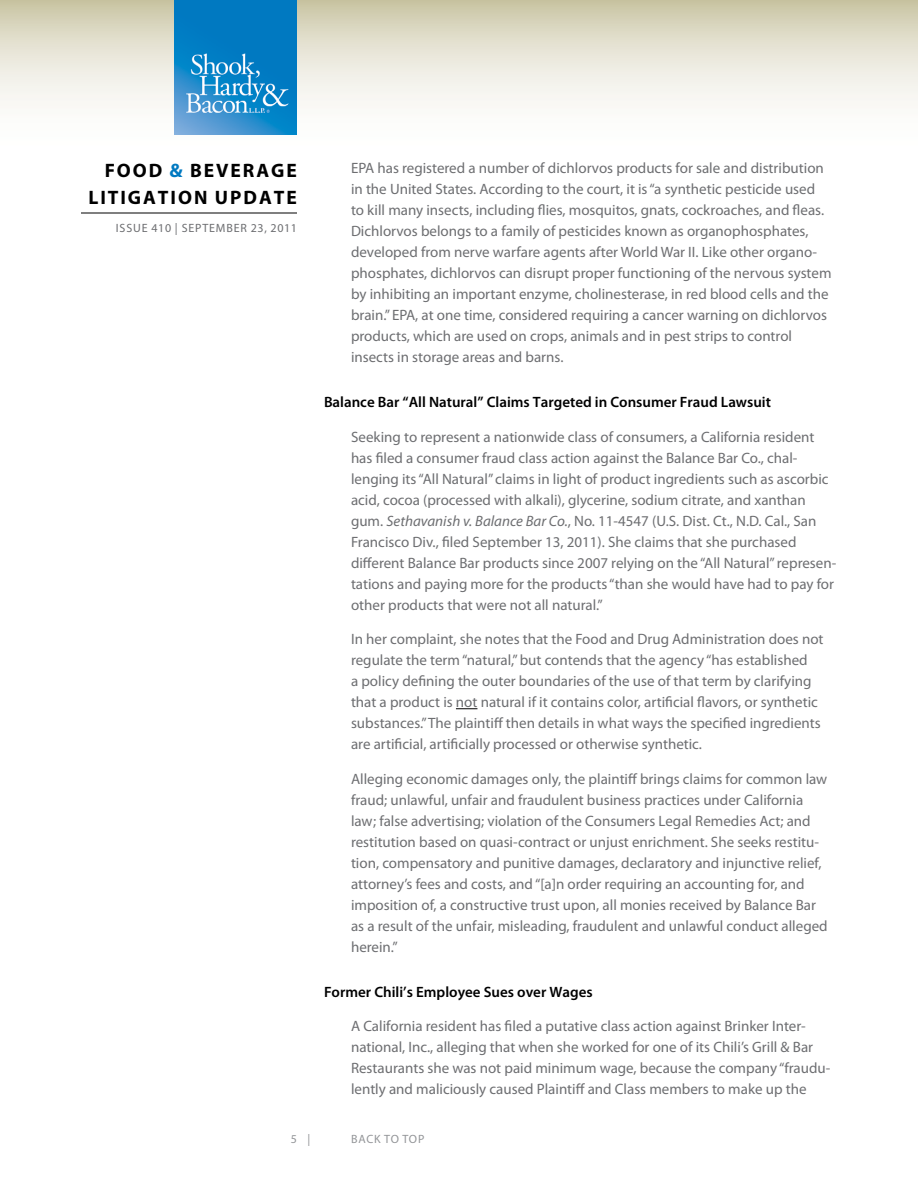
<style>
.page{position:relative;width:918px;height:1188px;background:#fff}
.page>*{position:absolute;margin:0;border:0;box-sizing:border-box;transform-origin:0 0}
.t1{font:700 19.5px/27px "Myriad Pro";letter-spacing:.1em;color:#000}
.t2{font:15px/21px "Myriad Pro";color:#6d6e71}
.t3{font:600 15px "Myriad Pro";color:#000}
.t4{font:12px "Myriad Pro";letter-spacing:.07em;color:#6d6e71}
.t5{font:12px "Myriad Pro";color:#939598}
.s1{color:#0079c1}
.s2{font-style:italic}
</style>
<div class="page">
<svg style="left:0;top:0;width:918px;height:135px"></svg>
<hr style="left:81px;top:213px;width:216px;height:1px;background:#000">
<img style="left:175px;top:0;width:122px;height:135px">
<svg style="left:456px;top:708px;width:21px;height:1px"></svg>
<h1 class="t1" style="left:88px;top:156px;width:210px;text-indent:16px">FOOD <span class="s1">&amp;</span> BEVERAGE<br>LITIGATION UPDATE</h1>
<p class="t4" style="left:116px;top:221px;width:183px">Issue 410 | SEPTEMBER 23, 2011</p>
<p class="t2" style="left:351px;top:157px;width:482px">EPA has registered a number of dichlorvos products for sale and distribution in the United States. According to the court, it is “a synthetic pesticide used to kill many insects, including flies, mosquitos, gnats, cockroaches, and fleas.<br>Dichlorvos belongs to a family of pesticides known as organophosphates, developed from nerve warfare agents after World War II. Like other organo&shy;phosphates, dichlorvos can disrupt proper functioning of the nervous system by inhibiting an important enzyme, cholinesterase, in red blood cells and the brain.” EPA, at one time, considered requiring a cancer warning on dichlorvos products, which are used on crops, animals and in pest strips to control insects in storage areas and barns.</p>
<p class="t3" style="left:324px;top:393px;width:449px">Balance Bar “All Natural” Claims Targeted in Consumer Fraud Lawsuit</p>
<p class="t2" style="left:351px;top:426px;width:487px">Seeking to represent a nationwide class of consumers, a California resident has filed a consumer fraud class action against the Balance Bar Co., chal&shy;lenging its “All Natural” claims in light of product ingredients such as ascorbic acid, cocoa (processed with alkali), glycerine, sodium citrate, and xanthan gum. <span class="s2">Sethavanish v. Balance Bar Co.</span>, No. 11-4547 (U.S. Dist. Ct., N.D. Cal., San Francisco Div., filed September 13, 2011). She claims that she purchased different Balance Bar products since 2007 relying on the “All Natural” represen&shy;tations and paying more for the products “than she would have had to pay for other products that were not all natural.”</p>
<p class="t2" style="left:351px;top:628px;width:474px">In her complaint, she notes that the Food and Drug Administration does not regulate the term “natural,” but contends that the agency “has established<br>a policy defining the outer boundaries of the use of that term by clarifying that a product is not natural if it contains color, artificial flavors, or synthetic substances.” The plaintiff then details in what ways the specified ingredients are artificial, artificially processed or otherwise synthetic.</p>
<p class="t2" style="left:351px;top:768px;width:478px">Alleging economic damages only, the plaintiff brings claims for common law fraud; unlawful, unfair and fraudulent business practices under California law; false advertising; violation of the Consumers Legal Remedies Act; and restitution based on quasi-contract or unjust enrichment. She seeks restitu&shy;tion, compensatory and punitive damages, declaratory and injunctive relief, attorney’s fees and costs, and “[a]n order requiring an accounting for, and imposition of, a constructive trust upon, all monies received by Balance Bar as a result of the unfair, misleading, fraudulent and unlawful conduct alleged herein.”</p>
<p class="t3" style="left:324px;top:982px;width:270px">Former Chili’s Employee Sues over Wages</p>
<p class="t2" style="left:351px;top:1015px;width:481px">A California resident has filed a putative class action against Brinker Inter&shy;national, Inc., alleging that when she worked for one of its Chili’s Grill &amp; Bar Restaurants she was not paid minimum wage, because the company “fraudu&shy;lently and maliciously caused Plaintiff and Class members to make up the</p>
<p class="t5" style="left:291px;top:1132px;width:21px">5 |</p>
<p class="t5" style="left:351px;top:1132px;width:9px">back</p>
<p class="t5" style="left:384px;top:1132px;width:27px">to top</p>
</div>
